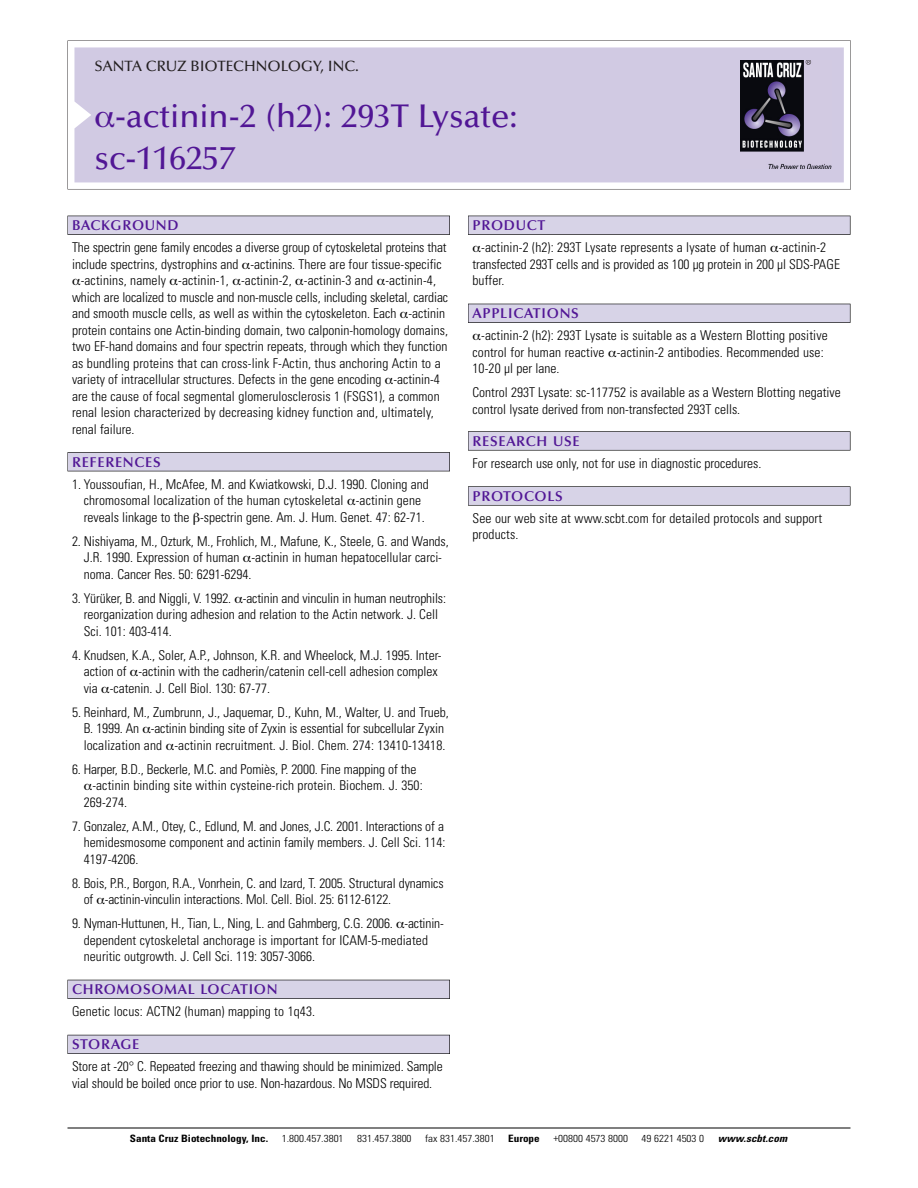
<style>
.page{position:relative;width:918px;height:1188px;background:#fff}
.page>*{position:absolute;margin:0;border:0;box-sizing:border-box;transform-origin:0 0}
.t1{font:500 33px/41.4px "Optima";color:#511695}
.t2{font:500 15px "Optima";color:#231f20}
.t3{font:600 14.25px "Optima";letter-spacing:.05em;color:#511695}
.t4{font:300 condensed 13.5px/16.5px "Univers";color:#000}
.t5{font:300 condensed 10.2px "Univers";color:#000;scale:1.1 1}
.t6{font:700 condensed 10.2px "Univers";color:#000;scale:1.1 1}
.t7{font:italic 700 condensed 10.2px "Univers";letter-spacing:.005em;color:#000;scale:1.1 1}
</style>
<div class="page">
<svg style="left:68px;top:40px;width:783px;height:149px"></svg>
<div style="left:74px;top:47px;width:770px;height:135px;background:#d1cae3"></div>
<img style="left:741px;top:60px;width:90px;height:108px">
<div style="left:68px;top:216px;width:382px;height:19px;background:#525155"></div>
<div style="left:68px;top:216px;width:381px;height:18px;background:#d7d3e7"></div>
<div style="left:68px;top:452px;width:382px;height:19px;background:#525155"></div>
<div style="left:68px;top:453px;width:381px;height:18px;background:#d7d3e7"></div>
<div style="left:68px;top:980px;width:382px;height:19px;background:#525158"></div>
<div style="left:68px;top:980px;width:381px;height:18px;background:#d7d3e7"></div>
<div style="left:68px;top:1035px;width:382px;height:19px;background:#54535a"></div>
<div style="left:68px;top:1035px;width:381px;height:18px;background:#d7d3e7"></div>
<div style="left:468px;top:216px;width:382px;height:19px;background:#525155"></div>
<div style="left:468px;top:216px;width:382px;height:18px;background:#d7d3e7"></div>
<div style="left:468px;top:304px;width:382px;height:19px;background:#515055"></div>
<div style="left:468px;top:304px;width:382px;height:18px;background:#d7d3e7"></div>
<svg style="left:468px;top:431px;width:382px;height:20px"></svg>
<div style="left:468px;top:432px;width:382px;height:18px;background:#d7d3e7"></div>
<div style="left:468px;top:486px;width:382px;height:20px;background:#666667"></div>
<div style="left:468px;top:487px;width:382px;height:18px;background:#d7d3e7"></div>
<hr style="left:68px;top:1128px;width:782px;height:1px;background:#000">
<svg style="left:96px;top:112px;width:18px;height:16px"></svg>
<p class="t2" style="left:94px;top:61px;width:266px">SANTA CRUZ BIOTECHNOLOGY, INC.</p>
<h1 class="t1" style="left:94px;top:99px;width:425px;text-indent:21px">-actinin-2 (h2): 293T Lysate: sc-116257</h1>
<p class="t3" style="left:72px;top:219px;width:108px">BACKGROUND</p>
<p class="t4" style="left:72px;top:240px;width:376px">The spectrin gene family encodes a diverse group of cytoskeletal proteins that</p>
<p class="t4" style="left:72px;top:257px;width:371px">include spectrins, dystrophins and -actinins. There are four tissue-specific</p>
<p class="t4" style="left:81px;top:273px;width:357px">-actinins, namely -actinin-1, -actinin-2, -actinin-3 and -actinin-4,</p>
<p class="t4" style="left:72px;top:290px;width:378px">which are localized to muscle and non-muscle cells, including skeletal, cardiac</p>
<p class="t4" style="left:72px;top:306px;width:375px">and smooth muscle cells, as well as within the cytoskeleton. Each -actinin</p>
<p class="t4" style="left:72px;top:323px;width:378px">protein contains one Actin-binding domain, two calponin-homology domains,</p>
<p class="t4" style="left:72px;top:339px;width:377px">two EF-hand domains and four spectrin repeats, through which they function</p>
<p class="t4" style="left:72px;top:356px;width:370px">as bundling proteins that can cross-link F-Actin, thus anchoring Actin to a</p>
<p class="t4" style="left:72px;top:372px;width:369px">variety of intracellular structures. Defects in the gene encoding -actinin-4</p>
<p class="t4" style="left:72px;top:389px;width:369px">are the cause of focal segmental glomerulosclerosis 1 (FSGS1), a common</p>
<p class="t4" style="left:72px;top:405px;width:363px">renal lesion characterized by decreasing kidney function and, ultimately,</p>
<p class="t4" style="left:72px;top:422px;width:64px">renal failure.</p>
<p class="t3" style="left:72px;top:456px;width:90px">REFERENCES</p>
<p class="t4" style="left:72px;top:477px;width:358px;text-align:center">1. Youssoufian, H., McAfee, M. and Kwiatkowski, D.J. 1990. Cloning and chromosomal localization of the human cytoskeletal -actinin gene reveals linkage to the -spectrin gene. Am. J. Hum. Genet. 47: 62-71.</p>
<p class="t4" style="left:84px;top:534px;width:367px;text-indent:-12px">2. Nishiyama, M., Ozturk, M., Frohlich, M., Mafune, K., Steele, G. and Wands,<br>J.R. 1990. Expression of human -actinin in human hepatocellular carci&shy;noma. Cancer Res. 50: 6291-6294.</p>
<p class="t4" style="left:84px;top:591px;width:364px;text-indent:-12px">3. Yürüker, B. and Niggli, V. 1992. -actinin and vinculin in human neutrophils: reorganization during adhesion and relation to the Actin network. J. Cell<br>Sci. 101: 403-414.</p>
<p class="t4" style="left:84px;top:648px;width:359px;text-indent:-12px">4. Knudsen, K.A., Soler, A.P., Johnson, K.R. and Wheelock, M.J. 1995. Inter&shy;action of -actinin with the cadherin/catenin cell-cell adhesion complex via -catenin. J. Cell Biol. 130: 67-77.</p>
<p class="t4" style="left:84px;top:705px;width:367px;text-indent:-12px">5. Reinhard, M., Zumbrunn, J., Jaquemar, D., Kuhn, M., Walter, U. and Trueb,<br>B. 1999. An -actinin binding site of Zyxin is essential for subcellular Zyxin localization and -actinin recruitment. J. Biol. Chem. 274: 13410-13418.</p>
<p class="t4" style="left:72px;top:762px;width:346px">6. Harper, B.D., Beckerle, M.C. and Pomiès, P. 2000. Fine mapping of the</p>
<p class="t4" style="left:92px;top:778px;width:332px">-actinin binding site within cysteine-rich protein. Biochem. J. 350:</p>
<p class="t4" style="left:84px;top:795px;width:45px">269-274.</p>
<p class="t4" style="left:84px;top:819px;width:363px;text-align:justify;text-indent:-12px">7. Gonzalez, A.M., Otey, C., Edlund, M. and Jones, J.C. 2001. Interactions of a hemidesmosome component and actinin family members. J. Cell Sci. 114:<br>4197-4206.</p>
<p class="t4" style="left:84px;top:876px;width:362px;text-indent:-12px">8. Bois, P.R., Borgon, R.A., Vonrhein, C. and Izard, T. 2005. Structural dynamics of -actinin-vinculin interactions. Mol. Cell. Biol. 25: 6112-6122.</p>
<p class="t4" style="left:84px;top:916px;width:362px;text-indent:-12px">9. Nyman-Huttunen, H., Tian, L., Ning, L. and Gahmberg, C.G. 2006. -actinin&shy;dependent cytoskeletal anchorage is important for ICAM-5-mediated neuritic outgrowth. J. Cell Sci. 119: 3057-3066.</p>
<p class="t3" style="left:72px;top:984px;width:207px">CHROMOSOMAL LOCATION</p>
<p class="t4" style="left:72px;top:1004px;width:245px">Genetic locus: ACTN2 (human) mapping to 1q43.</p>
<p class="t3" style="left:72px;top:1039px;width:69px">STORAGE</p>
<p class="t4" style="left:72px;top:1059px;width:372px">Store at -20° C. Repeated freezing and thawing should be minimized. Sample vial should be boiled once prior to use. Non-hazardous. No MSDS required.</p>
<p class="t3" style="left:473px;top:219px;width:74px">PRODUCT</p>
<p class="t4" style="left:473px;top:240px;width:369px;text-indent:9px">-actinin-2 (h2): 293T Lysate represents a lysate of human -actinin-2 transfected 293T cells and is provided as 100 µg protein in 200 µl SDS-PAGE buffer.</p>
<p class="t3" style="left:473px;top:308px;width:108px">APPLICATIONS</p>
<p class="t4" style="left:473px;top:328px;width:357px;text-indent:9px">-actinin-2 (h2): 293T Lysate is suitable as a Western Blotting positive control for human reactive -actinin-2 antibodies. Recommended use:<br>10-20 µl per lane.</p>
<p class="t4" style="left:473px;top:385px;width:370px">Control 293T Lysate: sc-117752 is available as a Western Blotting negative control lysate derived from non-transfected 293T cells.</p>
<p class="t3" style="left:473px;top:435px;width:109px">RESEARCH USE</p>
<p class="t4" style="left:473px;top:456px;width:290px">For research use only, not for use in diagnostic procedures.</p>
<p class="t3" style="left:473px;top:490px;width:92px">PROTOCOLS</p>
<p class="t4" style="left:473px;top:511px;width:351px">See our web site at www.scbt.com for detailed protocols and support products.</p>
<p class="t6" style="left:130px;top:1135px;width:127px">Santa Cruz Biotechnology, Inc.</p>
<p class="t5" style="left:282px;top:1135px;width:58px">1.800.457.3801</p>
<p class="t5" style="left:357px;top:1135px;width:51px">831.457.3800</p>
<p class="t5" style="left:425px;top:1135px;width:65px">fax 831.457.3801</p>
<p class="t6" style="left:508px;top:1135px;width:30px">Europe</p>
<p class="t5" style="left:553px;top:1135px;width:69px">+00800 4573 8000</p>
<p class="t5" style="left:642px;top:1135px;width:58px">49 6221 4503 0</p>
<p class="t7" style="left:718px;top:1135px;width:64px">www.scbt.com</p>
</div>
